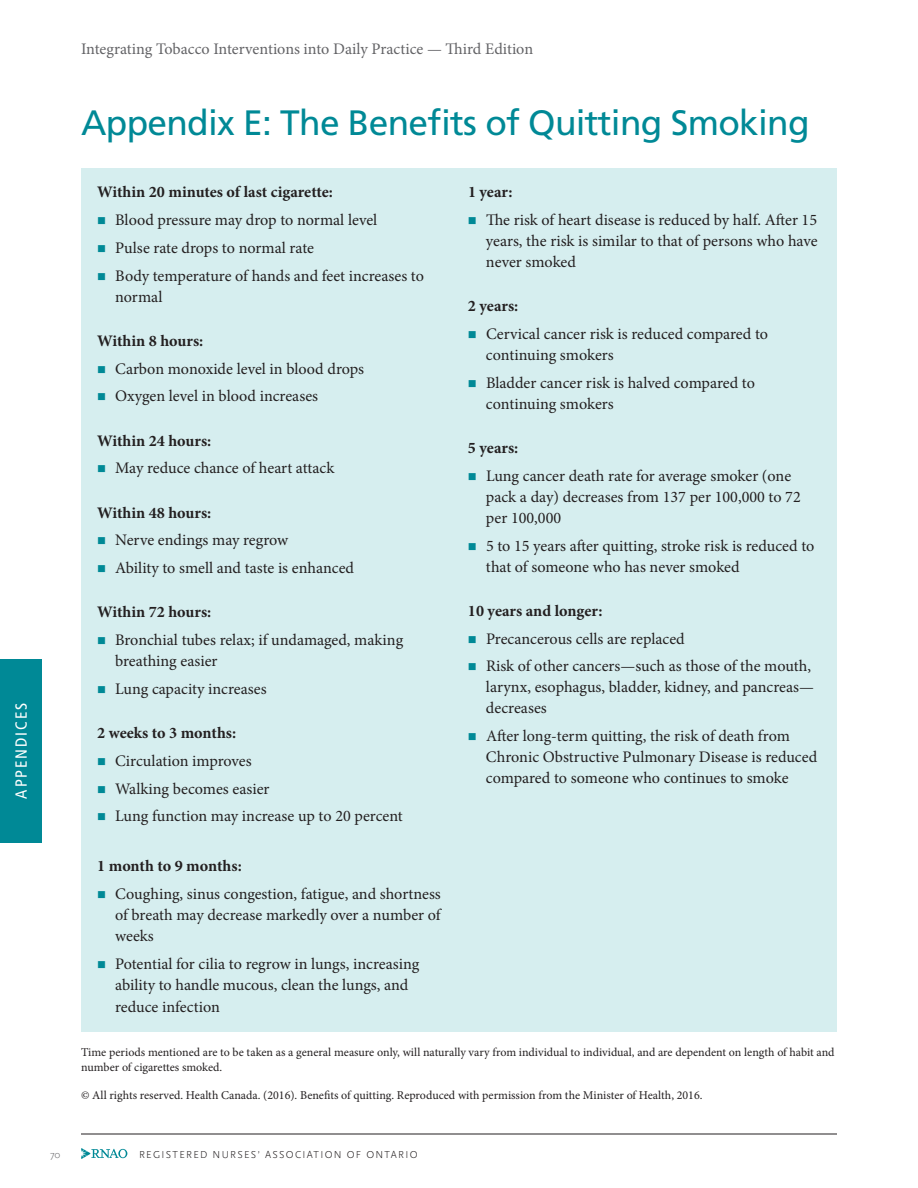
<style>
.page{position:relative;width:918px;height:1188px;background:#fff}
.page>*{position:absolute;margin:0;border:0;box-sizing:border-box;transform-origin:0 0}
.MAIN__Header{font:35.25px "Frutiger";letter-spacing:-.02em;color:#008996}
.MAIN___tabs{font:16.2px/21px "Minion Pro";letter-spacing:-.005em;color:#231f20}
.MAIN___tabs-2{font:700 16.2px "Minion Pro";color:#231f20}
.t1{font:16.2px "Minion Pro";color:#636366}
.t2{font:condensed 16.2px "Frutiger";letter-spacing:.12em;color:#fff}
.FOOTNOTES{font:12px/15px "Minion Pro";color:#231f20}
.t3{font:300 10.5px "Scala Sans OT";letter-spacing:.12em;color:#231f20}
.t4{font:300 10.5px "Scala Sans OT";color:#636366}
.s1{color:#008996}
</style>
<div class="page">
<svg style="left:81px;top:1148px;width:46px;height:11px"></svg>
<div style="left:0;top:659px;width:42px;height:183px;background:#008996"></div>
<hr style="left:81px;top:1134px;width:756px;height:1px;background:#231f20">
<div style="left:81px;top:168px;width:756px;height:864px;background:#d6eeef"></div>
<p class="t2" style="left:12px;top:799px;width:97px;rotate:-90deg">APPENDICES</p>
<p class="t1" style="left:81px;top:38px;width:454px">Integrating Tobacco Interventions into Daily Practice — Third Edition</p>
<p class="MAIN__Header" style="left:81px;top:102px;width:730px">Appendix E: The Benefits of Quitting Smoking</p>
<p class="MAIN___tabs-2" style="left:97px;top:181px;width:237px">Within 20 minutes of last cigarette:</p>
<p class="MAIN___tabs" style="left:97px;top:210px;width:282px"><span class="s1">■</span> Blood pressure may drop to normal level</p>
<p class="MAIN___tabs" style="left:97px;top:237px;width:218px"><span class="s1">■</span> Pulse rate drops to normal rate</p>
<p class="MAIN___tabs" style="left:115px;top:265px;width:310px;text-indent:-18px"><span class="s1">■</span> Body temperature of hands and feet increases to normal</p>
<p class="MAIN___tabs-2" style="left:97px;top:329px;width:108px">Within 8 hours:</p>
<p class="MAIN___tabs" style="left:97px;top:358px;width:268px"><span class="s1">■</span> Carbon monoxide level in blood drops</p>
<p class="MAIN___tabs" style="left:97px;top:386px;width:222px"><span class="s1">■</span> Oxygen level in blood increases</p>
<p class="MAIN___tabs-2" style="left:97px;top:429px;width:116px">Within 24 hours:</p>
<p class="MAIN___tabs" style="left:97px;top:458px;width:239px"><span class="s1">■</span> May reduce chance of heart attack</p>
<p class="MAIN___tabs-2" style="left:97px;top:501px;width:116px">Within 48 hours:</p>
<p class="MAIN___tabs" style="left:97px;top:530px;width:193px"><span class="s1">■</span> Nerve endings may regrow</p>
<p class="MAIN___tabs" style="left:97px;top:558px;width:258px"><span class="s1">■</span> Ability to smell and taste is enhanced</p>
<p class="MAIN___tabs-2" style="left:97px;top:601px;width:116px">Within 72 hours:</p>
<p class="MAIN___tabs" style="left:115px;top:630px;width:290px;text-indent:-18px"><span class="s1">■</span> Bronchial tubes relax; if undamaged, making breathing easier</p>
<p class="MAIN___tabs" style="left:97px;top:678px;width:171px"><span class="s1">■</span> Lung capacity increases</p>
<p class="MAIN___tabs-2" style="left:97px;top:722px;width:140px">2 weeks to 3 months:</p>
<p class="MAIN___tabs" style="left:97px;top:750px;width:156px"><span class="s1">■</span> Circulation improves</p>
<p class="MAIN___tabs" style="left:97px;top:778px;width:174px"><span class="s1">■</span> Walking becomes easier</p>
<p class="MAIN___tabs" style="left:97px;top:806px;width:307px"><span class="s1">■</span> Lung function may increase up to 20 percent</p>
<p class="MAIN___tabs-2" style="left:97px;top:855px;width:146px">1 month to 9 months:</p>
<p class="MAIN___tabs" style="left:115px;top:884px;width:327px;text-align:justify;text-indent:-18px"><span class="s1">■</span> Coughing, sinus congestion, fatigue, and shortness of breath may decrease markedly over a number of weeks</p>
<p class="MAIN___tabs" style="left:115px;top:953px;width:306px;line-height:21.6px;text-indent:-18px"><span class="s1">■</span> Potential for cilia to regrow in lungs, increasing ability to handle mucous, clean the lungs, and reduce infection</p>
<p class="MAIN___tabs-2" style="left:468px;top:181px;width:46px">1 year:</p>
<p class="MAIN___tabs" style="left:486px;top:210px;width:333px;text-align:justify;text-indent:-18px"><span class="s1">■</span> The risk of heart disease is reduced by half. After 15 years, the risk is similar to that of persons who have never smoked</p>
<p class="MAIN___tabs-2" style="left:468px;top:295px;width:52px">2 years:</p>
<p class="MAIN___tabs" style="left:486px;top:324px;width:284px;text-indent:-18px"><span class="s1">■</span> Cervical cancer risk is reduced compared to continuing smokers</p>
<p class="MAIN___tabs" style="left:486px;top:372px;width:270px;text-indent:-18px"><span class="s1">■</span> Bladder cancer risk is halved compared to continuing smokers</p>
<p class="MAIN___tabs-2" style="left:468px;top:437px;width:52px">5 years:</p>
<p class="MAIN___tabs" style="left:486px;top:465px;width:316px;text-indent:-18px"><span class="s1">■</span> Lung cancer death rate for average smoker (one pack a day) decreases from 137 per 100,000 to 72 per 100,000</p>
<p class="MAIN___tabs" style="left:486px;top:535px;width:330px;text-indent:-18px"><span class="s1">■</span> 5 to 15 years after quitting, stroke risk is reduced to that of someone who has never smoked</p>
<p class="MAIN___tabs-2" style="left:468px;top:599px;width:136px">10 years and longer:</p>
<p class="MAIN___tabs" style="left:468px;top:628px;width:218px"><span class="s1">■</span> Precancerous cells are replaced</p>
<p class="MAIN___tabs" style="left:486px;top:656px;width:329px;text-indent:-18px"><span class="s1">■</span> Risk of other cancers—such as those of the mouth, larynx, esophagus, bladder, kidney, and pancreas— decreases</p>
<p class="MAIN___tabs" style="left:486px;top:726px;width:333px;text-indent:-18px"><span class="s1">■</span> After long-term quitting, the risk of death from<br>Chronic Obstructive Pulmonary Disease is reduced compared to someone who continues to smoke</p>
<p class="FOOTNOTES" style="left:81px;top:1045px;width:755px">Time periods mentioned are to be taken as a general measure only, will naturally vary from individual to individual, and are dependent on length of habit and number of cigarettes smoked.</p>
<p class="FOOTNOTES" style="left:81px;top:1088px;width:623px">© All rights reserved. Health Canada. (2016). Benefits of quitting. Reproduced with permission from the Minister of Health, 2016.</p>
<p class="t4" style="left:50px;top:1148px;width:12px">70</p>
<p class="t3" style="left:139px;top:1148px;width:280px">REGISTERED NURSES’ ASSOCIATION OF ONTARIO</p>
</div>
